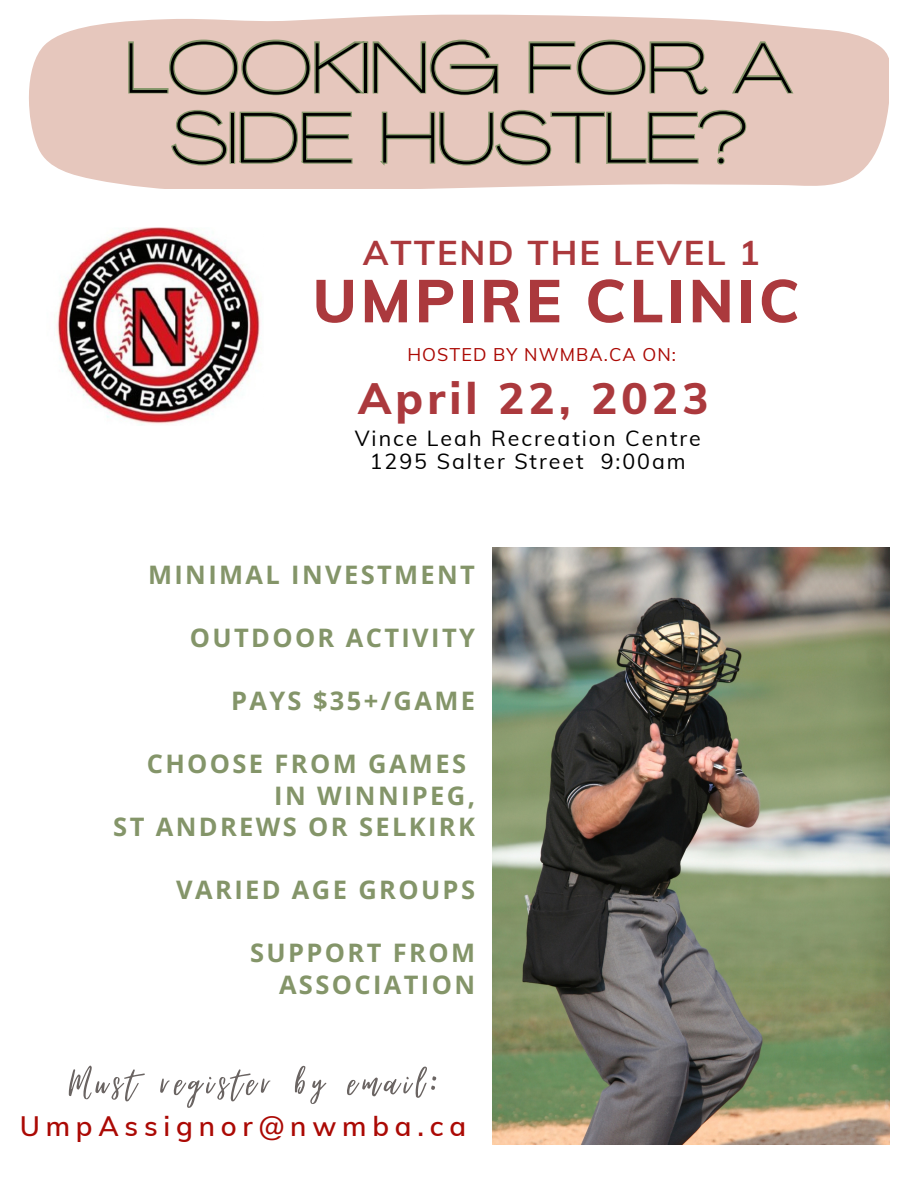
<style>
.page{position:relative;width:918px;height:1188px;background:#fff}
.page>*{position:absolute;margin:0;border:0;box-sizing:border-box;transform-origin:0 0}
.t1{font:100 70.65px/69.8px "Agrandir Grand";color:#000;text-align:center}
.t2{font:800 59.7px "Muli";letter-spacing:.06em;color:#ab393d}
.t3{font:54px "Virtual";letter-spacing:.095em;color:#6a6462}
.t4{font:800 43.95px "Muli";letter-spacing:.095em;color:#ab393d}
.t5{font:700 34.35px "Muli";letter-spacing:.06em;color:#ab393d}
.t6{font:600 27.45px "Muli";letter-spacing:.21em;color:#ab0904}
.t7{font:700 25.5px/31.5px "Open Sans";letter-spacing:.095em;color:#849569;text-align:right}
.t8{font:21.45px/23.7px "Muli";letter-spacing:.095em;color:#000;text-align:center}
.t9{font:18px "Muli";letter-spacing:.06em;color:#ab0904}
</style>
<div class="page">
<img style="left:57px;top:228px;width:204px;height:197px">
<img style="left:492px;top:548px;width:398px;height:596px">
<svg style="left:29px;top:14px;width:860px;height:175px;background:#e9cfc6"></svg>
<svg style="left:127px;top:38px;width:669px;height:59px;background:#cfbba9"></svg>
<svg style="left:170px;top:108px;width:578px;height:59px;background:#cebaa8"></svg>
<h1 class="t1" style="left:126px;top:40px;width:667px">LOOKING FOR A<br>SIDE HUSTLE?</h1>
<h3 class="t5" style="left:363px;top:230px;width:399px">ATTEND THE LEVEL 1</h3>
<h2 class="t2" style="left:312px;top:262px;width:489px">UMPIRE CLINIC</h2>
<p class="t9" style="left:407px;top:343px;width:270px">HOSTED BY NWMBA.CA ON:</p>
<h3 class="t4" style="left:358px;top:370px;width:352px">April 22, 2023</h3>
<p class="t8" style="left:355px;top:426px;width:348px">Vince Leah Recreation Centre<br>1295 Salter Street 9:00am</p>
<p class="t7" style="left:148px;top:558px;width:328px">MINIMAL INVESTMENT</p>
<p class="t7" style="left:190px;top:621px;width:287px">OUTDOOR ACTIVITY</p>
<p class="t7" style="left:231px;top:684px;width:246px">PAYS $35+/GAME</p>
<p class="t7" style="left:147px;top:747px;width:321px">CHOOSE FROM GAMES</p>
<p class="t7" style="left:274px;top:779px;width:202px">IN WINNIPEG,</p>
<p class="t7" style="left:113px;top:810px;width:363px">ST ANDREWS OR SELKIRK</p>
<p class="t7" style="left:176px;top:873px;width:300px">VARIED AGE GROUPS</p>
<p class="t7" style="left:250px;top:936px;width:226px">SUPPORT FROM<br>ASSOCIATION</p>
<h3 class="t3" style="left:70px;top:1054px;width:371px">Must register by email:</h3>
<p class="t6" style="left:20px;top:1109px;width:448px">UmpAssignor@nwmba.ca</p>
</div>
